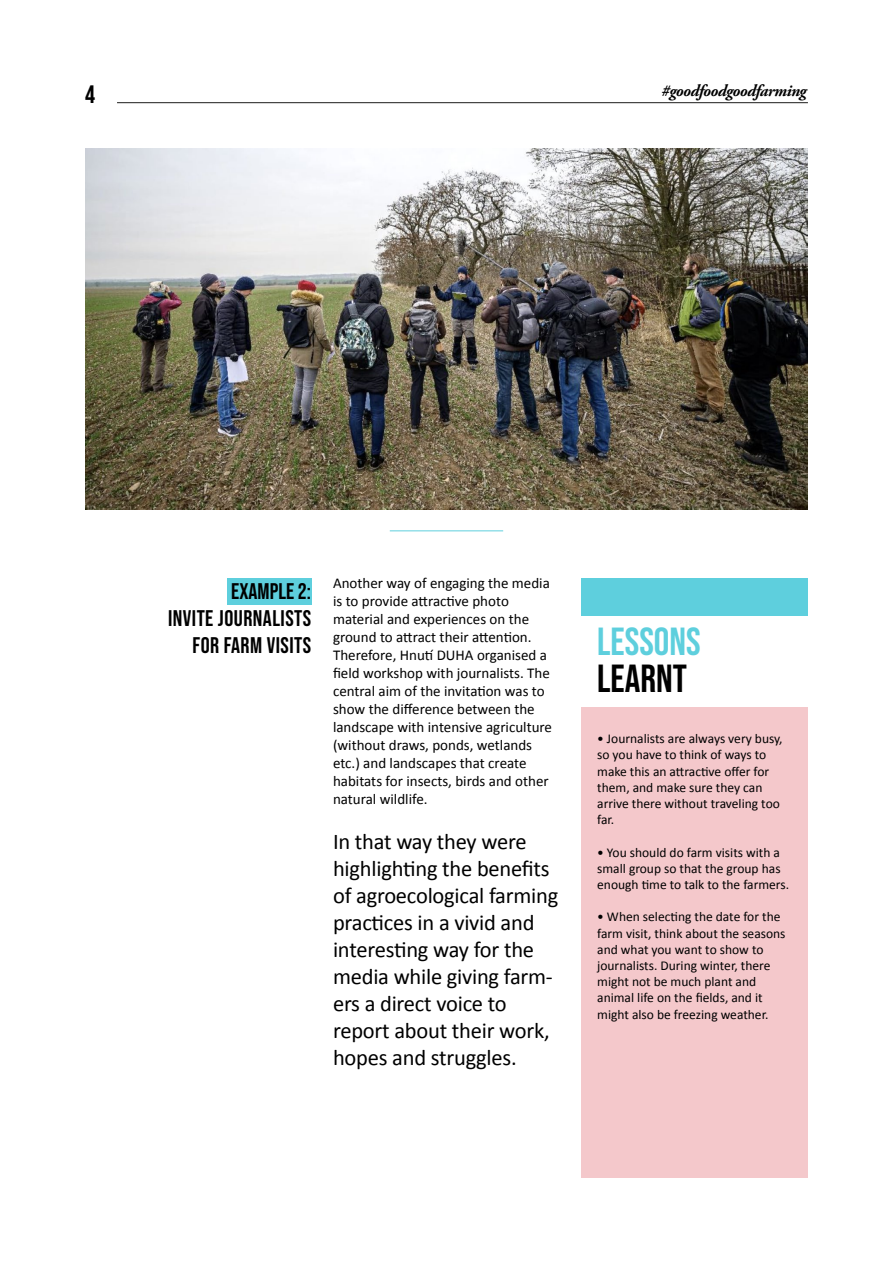
<style>
.page{position:relative;width:893px;height:1263px;background:#fff}
.page>*{position:absolute;margin:0;border:0;box-sizing:border-box;transform-origin:0 0}
.t1{font:39px "Bebas Neue";color:#5ecfdd}
.t2{font:39px "Bebas Neue";color:#000}
.t3{font:25.05px "Bebas Neue";color:#000}
.t4{font:22.5px/27px "Calibri";letter-spacing:-.01em;color:#000}
.t5{font:22.5px/27px "Bebas Neue";letter-spacing:.02em;color:#000;text-align:right}
.t6{font:italic 700 16.65px "Adobe Garamond Pro";letter-spacing:-.03em;color:#000}
.t7{font:15px/18px "Calibri";color:#000}
.t8{font:13.5px/16.2px "Calibri";color:#000}
</style>
<div class="page">
<img style="left:85px;top:149px;width:723px;height:361px">
<hr style="left:117px;top:102px;width:691px;height:1px;background:#1d1d1b">
<div style="left:581px;top:707px;width:227px;height:471px;background:#f4c8cb"></div>
<div style="left:581px;top:578px;width:227px;height:37px;background:#5ecfdd"></div>
<div style="left:228px;top:578px;width:84px;height:26px;background:#5ecfdd"></div>
<hr style="left:390px;top:530px;width:113px;height:1px;background:#5ecfdd">
<h2 class="t3" style="left:85px;top:80px;width:12px">4</h2>
<p class="t6" style="left:661px;top:81px;width:147px">#goodfoodgoodfarming</p>
<h3 class="t5" style="left:168px;top:577px;width:145px">EXAMPLE 2:<br>INVITE JOURNALISTS<br>FOR FARM VISITS</h3>
<p class="t7" style="left:333px;top:573px;width:221px">Another way of engaging the media is to provide attractive photo material and experiences on the ground to attract their attention.<br>Therefore, Hnutí DUHA organised a field workshop with journalists. The central aim of the invitation was to show the difference between the landscape with intensive agriculture (without draws, ponds, wetlands etc.) and landscapes that create habitats for insects, birds and other natural wildlife.</p>
<h3 class="t4" style="left:333px;top:827px;width:227px">In that way they were highlighting the benefits of agroecological farming practices in a vivid and interesting way for the media while giving farm&shy;ers a direct voice to report about their work, hopes and struggles.</h3>
<h1 class="t1" style="left:597px;top:619px;width:105px">LESSONS</h1>
<h1 class="t2" style="left:597px;top:657px;width:91px">LEARNT</h1>
<p class="t8" style="left:597px;top:730px;width:187px">• Journalists are always very busy, so you have to think of ways to make this an attractive offer for them, and make sure they can arrive there without traveling too far.</p>
<p class="t8" style="left:597px;top:843px;width:193px">• You should do farm visits with a small group so that the group has enough time to talk to the farmers.</p>
<p class="t8" style="left:597px;top:908px;width:190px">• When selecting the date for the farm visit, think about the seasons and what you want to show to journalists. During winter, there might not be much plant and animal life on the fields, and it might also be freezing weather.</p>
</div>
